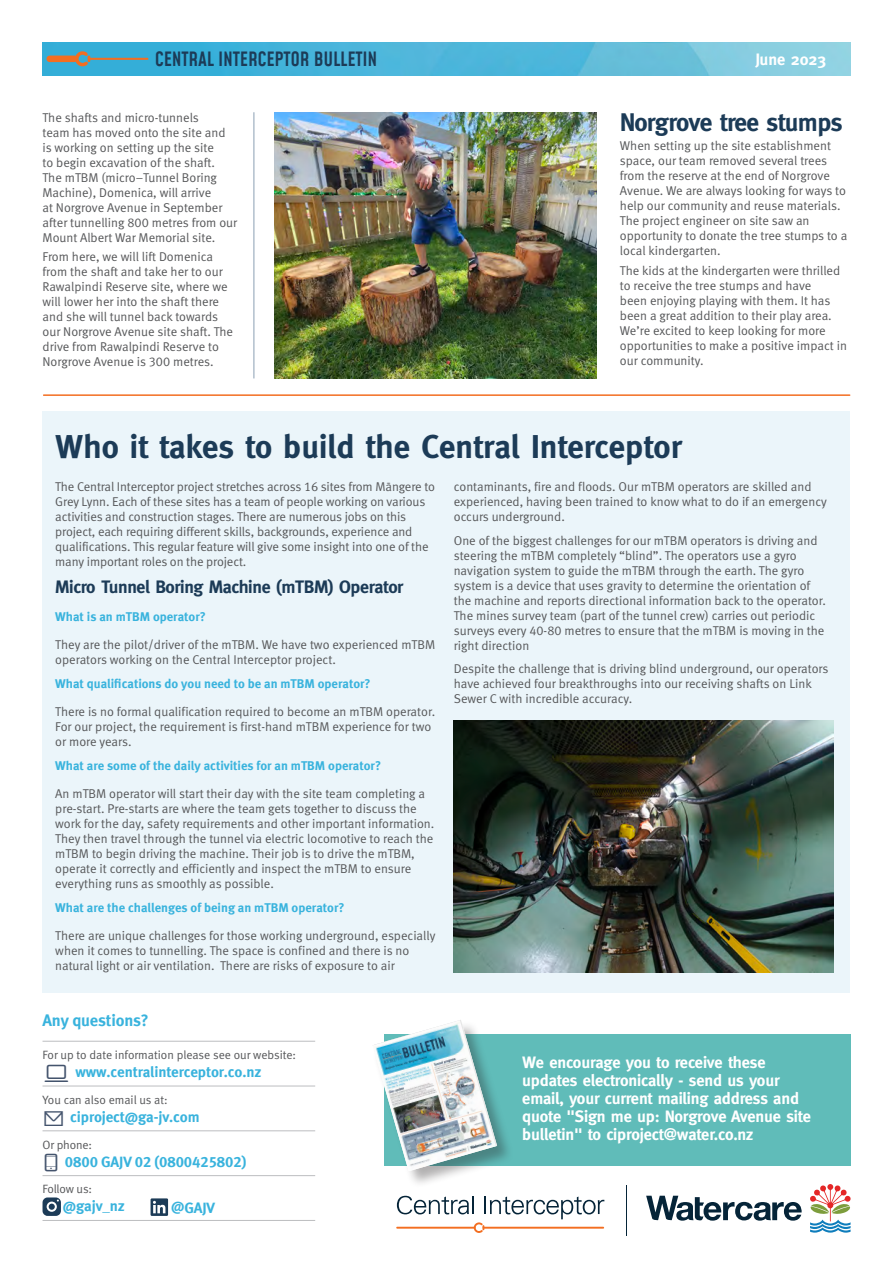
<style>
.page{position:relative;width:893px;height:1263px;background:#fff}
.page>*{position:absolute;margin:0;border:0;box-sizing:border-box;transform-origin:0 0}
.Body_copy_-_Newslett{font:700 33px "Meta";color:#1c3b57}
.Body_copy_-_Newslett-2{font:700 25.5px "Meta";letter-spacing:-.025em;color:#1c3b57}
.t1{font:600 19.35px "Mohave";letter-spacing:-.01em;color:#1c3b57}
.Body_copy_-_Newslett-3{font:700 18px "Meta";letter-spacing:-.02em;color:#1c3b57}
.Body_copy_-_Newslett-4{font:700 16.5px/18px "Meta";letter-spacing:-.01em;color:#fff}
.Body_copy_-_Newslett-5{font:16.5px "Meta Bold LF";letter-spacing:-.01em;color:#39b3dd}
.Issue{font:700 16.5px "Meta";color:#fff}
.Body_copy_-_Newslett-6{font:15px "Meta Bold LF";letter-spacing:-.01em;color:#39b3dd}
.Body_copy_-_Newslett-7{font:12.75px/15px "Meta Normal LF";color:#57585a}
.Body_copy_-_Newslett-8{font:12.75px "Meta Bold LF";color:#39b3dd}
.Body_copy_-_Newslett-9{font:12px "Meta Normal LF";letter-spacing:-.005em;color:#57585a}
.s1{font-family:"Aquawax Pro Pictograms";font-size:24px;color:#44546d}
.s2{font-family:"Aquawax Pro Pictograms";font-size:21px;color:#44546d}
</style>
<div class="page">
<img style="left:43px;top:43px;width:807px;height:32px">
<svg style="left:73px;top:50px;width:18px;height:18px"></svg>
<div style="left:50px;top:56px;width:25px;height:6px;background:#f36e21"></div>
<hr style="left:89px;top:58px;width:58px;height:2px;background:#f36e21">
<hr style="left:44px;top:394px;width:806px;height:2px;background:#f36e21">
<hr style="left:254px;top:112px;width:1px;height:266px;background:#8b9fb4">
<div style="left:43px;top:412px;width:807px;height:581px;background:#ebf5fa"></div>
<img style="left:454px;top:720px;width:380px;height:252px">
<img style="left:274px;top:112px;width:323px;height:266px">
<div style="left:384px;top:1035px;width:466px;height:131px;background:#60bcb9"></div>
<div style="left:373px;top:1020px;width:141px;height:168px;background:#231f20;opacity:.35"></div>
<img style="left:373px;top:1020px;width:124px;height:151px">
<hr style="left:43px;top:1041px;width:272px;height:1px;background:#bcbdc0">
<hr style="left:43px;top:1086px;width:272px;height:1px;background:#bcbdc0">
<hr style="left:43px;top:1130px;width:272px;height:1px;background:#bcbdc0">
<hr style="left:43px;top:1175px;width:272px;height:1px;background:#bcbdc0">
<hr style="left:43px;top:1220px;width:272px;height:1px;background:#bcbdc0">
<svg style="left:42px;top:1197px;width:19px;height:19px"></svg>
<div style="left:49px;top:1203px;width:6px;height:7px;background:#1c3b57;border-radius:50%"></div>
<svg style="left:151px;top:1198px;width:17px;height:18px"></svg>
<hr style="left:626px;top:1185px;width:1px;height:50px;background:#052438">
<hr style="left:396px;top:1227px;width:80px;height:2px;background:#f36e21">
<svg style="left:397px;top:1196px;width:207px;height:37px"></svg>
<svg style="left:810px;top:1184px;width:41px;height:48px"></svg>
<svg style="left:646px;top:1196px;width:156px;height:25px"></svg>
<p class="t1" style="left:155px;top:47px;width:224px">CENTRAL INTERCEPTOR BULLETIN</p>
<p class="Issue" style="left:755px;top:50px;width:72px">June 2023</p>
<p class="Body_copy_-_Newslett-7" style="left:43px;top:109px;width:196px">The shafts and micro-tunnels<br>team has moved onto the site and is working on setting up the site<br>to begin excavation of the shaft.<br>The mTBM (micro–Tunnel Boring<br>Machine), Domenica, will arrive<br>at Norgrove Avenue in September after tunnelling 800 metres from our<br>Mount Albert War Memorial site.</p>
<p class="Body_copy_-_Newslett-7" style="left:43px;top:249px;width:192px">From here, we will lift Domenica from the shaft and take her to our<br>Rawalpindi Reserve site, where we will lower her into the shaft there and she will tunnel back towards our Norgrove Avenue site shaft. The drive from Rawalpindi Reserve to<br>Norgrove Avenue is 300 metres.</p>
<p class="Body_copy_-_Newslett-2" style="left:620px;top:108px;width:224px">Norgrove tree stumps</p>
<p class="Body_copy_-_Newslett-7" style="left:620px;top:138px;width:229px">When setting up the site establishment space, our team removed several trees from the reserve at the end of Norgrove Avenue. We are always looking for ways to help our community and reuse materials.<br>The project engineer on site saw an opportunity to donate the tree stumps to a local kindergarten.</p>
<p class="Body_copy_-_Newslett-7" style="left:620px;top:263px;width:229px">The kids at the kindergarten were thrilled to receive the tree stumps and have<br>been enjoying playing with them. It has been a great addition to their play area.<br>We’re excited to keep looking for more opportunities to make a positive impact in our community.</p>
<p class="Body_copy_-_Newslett" style="left:55px;top:427px;width:628px">Who it takes to build the Central Interceptor</p>
<p class="Body_copy_-_Newslett-7" style="left:55px;top:479px;width:381px">The Central Interceptor project stretches across 16 sites from Māngere to Grey Lynn. Each of these sites has a team of people working on various activities and construction stages. There are numerous jobs on this project, each requiring different skills, backgrounds, experience and qualifications. This regular feature will give some insight into one of the many important roles on the project.</p>
<p class="Body_copy_-_Newslett-3" style="left:55px;top:576px;width:350px">Micro Tunnel Boring Machine (mTBM) Operator</p>
<p class="Body_copy_-_Newslett-8" style="left:55px;top:609px;width:152px">What is an mTBM operator?</p>
<p class="Body_copy_-_Newslett-7" style="left:55px;top:637px;width:381px">They are the pilot/driver of the mTBM. We have two experienced mTBM operators working on the Central Interceptor project.</p>
<p class="Body_copy_-_Newslett-8" style="left:55px;top:676px;width:317px">What qualifications do you need to be an mTBM operator?</p>
<p class="Body_copy_-_Newslett-7" style="left:55px;top:704px;width:381px">There is no formal qualification required to become an mTBM operator.<br>For our project, the requirement is first-hand mTBM experience for two or more years.</p>
<p class="Body_copy_-_Newslett-8" style="left:55px;top:758px;width:327px">What are some of the daily activities for an mTBM operator?</p>
<p class="Body_copy_-_Newslett-7" style="left:55px;top:786px;width:381px">An mTBM operator will start their day with the site team completing a pre-start. Pre-starts are where the team gets together to discuss the work for the day, safety requirements and other important information.<br>They then travel through the tunnel via electric locomotive to reach the mTBM to begin driving the machine. Their job is to drive the mTBM, operate it correctly and efficiently and inspect the mTBM to ensure everything runs as smoothly as possible.</p>
<p class="Body_copy_-_Newslett-8" style="left:55px;top:900px;width:291px">What are the challenges of being an mTBM operator?</p>
<p class="Body_copy_-_Newslett-7" style="left:55px;top:928px;width:382px">There are unique challenges for those working underground, especially when it comes to tunnelling. The space is confined and there is no natural light or air ventilation. There are risks of exposure to air</p>
<p class="Body_copy_-_Newslett-7" style="left:454px;top:479px;width:375px">contaminants, fire and floods. Our mTBM operators are skilled and experienced, having been trained to know what to do if an emergency occurs underground.</p>
<p class="Body_copy_-_Newslett-7" style="left:454px;top:532px;width:374px">One of the biggest challenges for our mTBM operators is driving and steering the mTBM completely “blind”. The operators use a gyro navigation system to guide the mTBM through the earth. The gyro system is a device that uses gravity to determine the orientation of the machine and reports directional information back to the operator.<br>The mines survey team (part of the tunnel crew) carries out periodic surveys every 40-80 metres to ensure that the mTBM is moving in the right direction</p>
<p class="Body_copy_-_Newslett-7" style="left:454px;top:661px;width:376px">Despite the challenge that is driving blind underground, our operators have achieved four breakthroughs into our receiving shafts on Link<br>Sewer C with incredible accuracy.</p>
<p class="Body_copy_-_Newslett-5" style="left:43px;top:1011px;width:108px">Any questions?</p>
<p class="Body_copy_-_Newslett-9" style="left:43px;top:1048px;width:255px">For up to date information please see our website:</p>
<p class="Body_copy_-_Newslett-6" style="left:43px;top:1063px;width:220px"><span class="s1">B</span> www.centralinterceptor.co.nz</p>
<p class="Body_copy_-_Newslett-9" style="left:43px;top:1093px;width:127px">You can also email us at:</p>
<p class="Body_copy_-_Newslett-6" style="left:43px;top:1108px;width:159px"><span class="s2">k</span> ciproject@ga-jv.com</p>
<p class="Body_copy_-_Newslett-9" style="left:43px;top:1137px;width:51px">Or phone:</p>
<p class="Body_copy_-_Newslett-6" style="left:43px;top:1152px;width:205px"><span class="s1">A</span> 0800 GAJV 02 (0800425802)</p>
<p class="Body_copy_-_Newslett-9" style="left:43px;top:1182px;width:51px">Follow us:</p>
<p class="Body_copy_-_Newslett-6" style="left:63px;top:1197px;width:64px">@gajv_nz</p>
<p class="Body_copy_-_Newslett-6" style="left:171px;top:1199px;width:45px">@GAJV</p>
<p class="Body_copy_-_Newslett-4" style="left:522px;top:1053px;width:290px">We encourage you to receive these updates electronically - send us your email, your current mailing address and quote "Sign me up: Norgrove Avenue site bulletin" to ciproject@water.co.nz</p>
</div>
